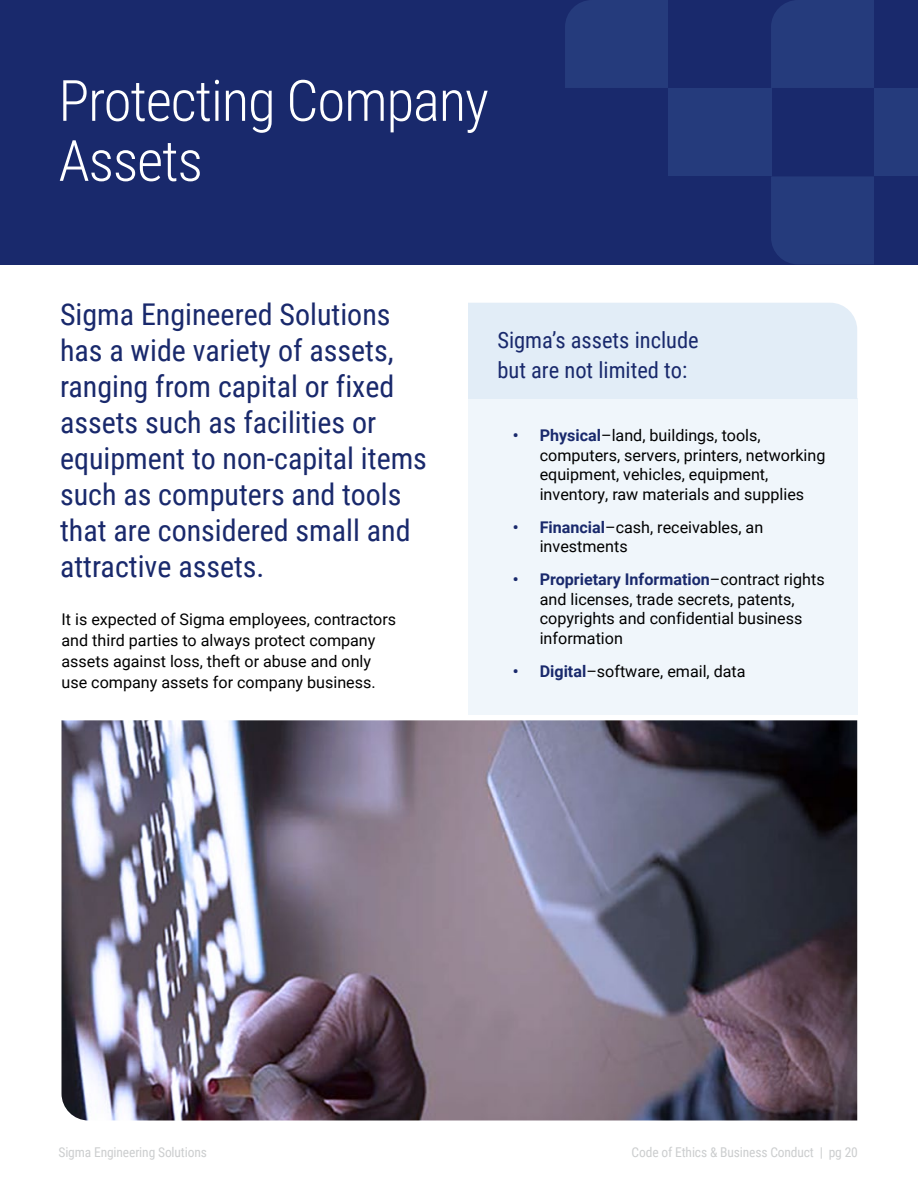
<style>
.page{position:relative;width:918px;height:1188px;background:#fff}
.page>*{position:absolute;margin:0;border:0;box-sizing:border-box;transform-origin:0 0}
.t1{font:300 57px/60px "Roboto Condensed";letter-spacing:-.02em;color:#fff}
.t2{font:30px/36px "Roboto Condensed";color:#19296c}
.t3{font:22.5px/30px "Roboto Condensed";color:#19296c}
.t4{font:16.2px/19.5px "Roboto";color:#000}
.t5{font:13.5px "Roboto Condensed";letter-spacing:-.01em;color:#cccecf}
.s1{font-weight:700;color:#19296c}
</style>
<div class="page">
<div style="left:468px;top:399px;width:389px;height:316px;background:#f0f6fb"></div>
<div style="left:0;top:0;width:918px;height:264px;background:#19296c"></div>
<div style="left:771px;top:0;width:103px;height:88px;background:#253b7c"></div>
<div style="left:565px;top:0;width:103px;height:88px;background:#253b7c"></div>
<div style="left:771px;top:177px;width:103px;height:87px;background:#253b7c"></div>
<div style="left:668px;top:88px;width:103px;height:88px;background:#253b7c"></div>
<div style="left:874px;top:88px;width:44px;height:88px;background:#253b7c"></div>
<div style="left:468px;top:303px;width:389px;height:96px;background:#e2edf7"></div>
<img style="left:62px;top:720px;width:795px;height:400px">
<h1 class="t1" style="left:58px;top:68px;width:432px">Protecting Company<br>Assets</h1>
<h2 class="t2" style="left:60px;top:295px;width:368px">Sigma Engineered Solutions has a wide variety of assets, ranging from capital or fixed assets such as facilities or equipment to non-capital items such as computers and tools that are considered small and attractive assets.</h2>
<p class="t4" style="left:62px;top:608px;width:336px;line-height:21px">It is expected of Sigma employees, contractors and third parties to always protect company assets against loss, theft or abuse and only use company assets for company business.</p>
<h3 class="t3" style="left:497px;top:324px;width:203px">Sigma’s assets include but are not limited to:</h3>
<p class="t4" style="left:540px;top:425px;width:287px;text-indent:-27px"><span class="s1">• Physical</span>–land, buildings, tools, computers, servers, printers, networking equipment, vehicles, equipment, inventory, raw materials and supplies</p>
<p class="t4" style="left:540px;top:516px;width:225px;text-indent:-27px"><span class="s1">• Financial</span>–cash, receivables, an investments</p>
<p class="t4" style="left:540px;top:569px;width:287px;text-indent:-27px"><span class="s1">• Proprietary Information</span>–contract rights and licenses, trade secrets, patents, copyrights and confidential business information</p>
<p class="t4" style="left:513px;top:660px;width:234px"><span class="s1">• Digital</span>–software, email, data</p>
<p class="t5" style="left:58px;top:1143px;width:150px">Sigma Engineering Solutions</p>
<p class="t5" style="left:632px;top:1143px;width:228px">Code of Ethics &amp; Business Conduct | pg 20</p>
</div>
